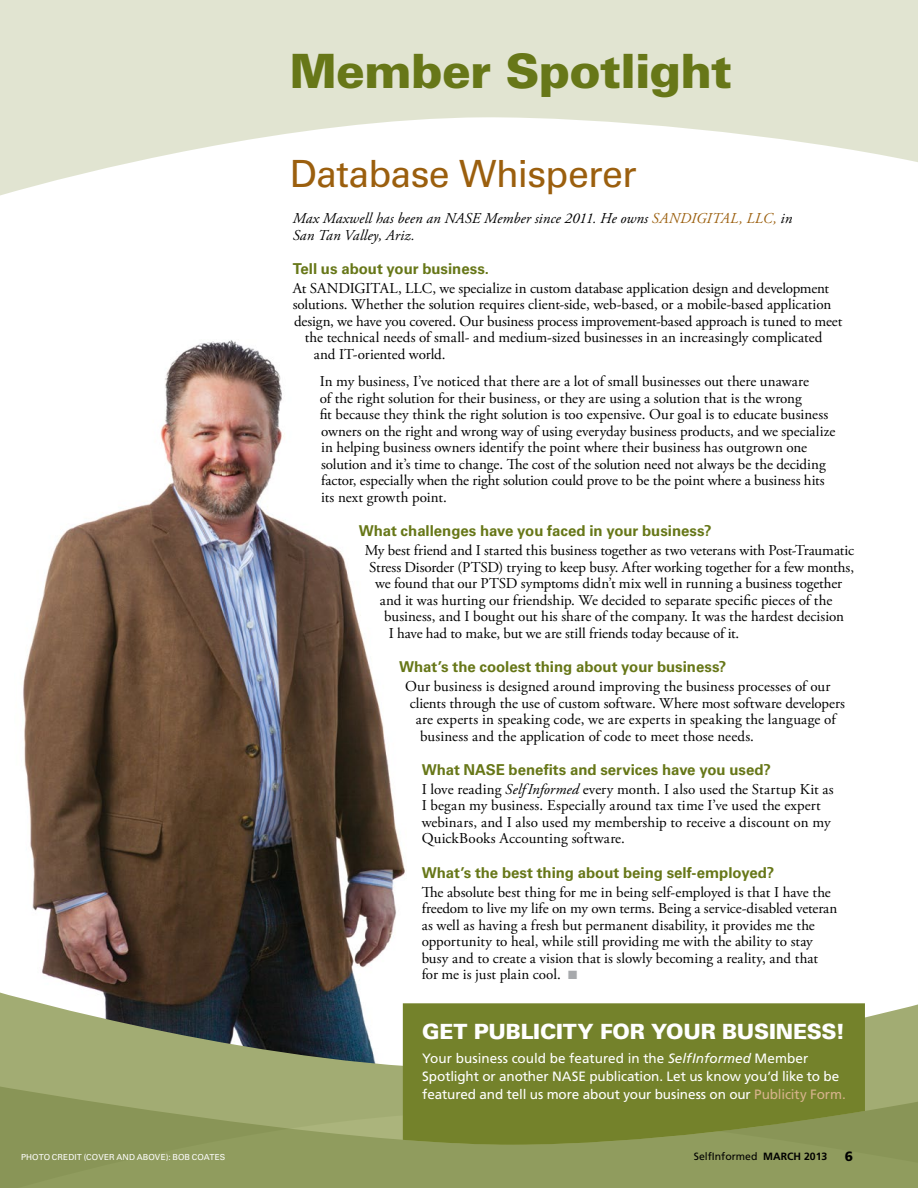
<style>
.page{position:relative;width:918px;height:1188px;background:#fff}
.page>*{position:absolute;margin:0;border:0;box-sizing:border-box;transform-origin:0 0}
.t1{font:900 47.25px "Univers LT Std";letter-spacing:-.015em;color:#677718}
.t2{font:37.5px "Univers LT Std";letter-spacing:-.02em;color:#9b5f0e}
.t3{font:900 21px "Univers LT Std";letter-spacing:-.01em;color:#fff}
.t4{font:15px/16.5px "Adobe Garamond Pro";color:#000}
.t5{font:700 15px "Univers LT Std";color:#677718}
.t6{font:italic 15px/16.5px "Adobe Garamond Pro";letter-spacing:.005em;color:#000}
.t7{font:13.5px/18px "Frutiger";letter-spacing:-.005em;color:#fff}
.t8{font:900 13.5px "Frutiger";color:#000}
.t9{font:10.5px "Frutiger";color:#000}
.t10{font:8.25px "Univers LT Std";letter-spacing:.02em;color:#fff}
.s1{color:#9b5f0e}
.s2{font-style:italic}
.s3{color:#a7a9ac}
.s4{color:#d6b38b}
.s5{font-weight:700}
</style>
<div class="page">
<img style="left:23px;top:340px;width:382px;height:653px">
<svg style="left:0;top:0;width:918px;height:196px;fill:#e1e4d1"></svg>
<svg style="left:0;top:993px;width:918px;height:195px;fill:#909c5e"></svg>
<svg style="left:403px;top:1003px;width:462px;height:142px;fill:#74822b"></svg>
<h1 class="t1" style="left:290px;top:42px;width:444px">MEMBER SPOTLIGHT</h1>
<h2 class="t2" style="left:290px;top:151px;width:348px">DATABASE WHISPERER</h2>
<p class="t6" style="left:293px;top:211px;width:501px">Max Maxwell has been an NASE Member since 2011. He owns <span class="s1">SANDIGITAL, LLC,</span> in<br>San Tan Valley, Ariz.</p>
<p class="t5" style="left:293px;top:260px;width:198px">Tell us about your business.</p>
<p class="t4" style="left:293px;top:281px;width:538px">At SANDIGITAL, LLC, we specialize in custom database application design and development</p>
<p class="t4" style="left:293px;top:297px;width:540px">solutions. Whether the solution requires client-side, web-based, or a mobile-based application</p>
<p class="t4" style="left:294px;top:314px;width:550px">design, we have you covered. Our business process improvement-based approach is tuned to meet</p>
<p class="t4" style="left:305px;top:330px;width:519px">the technical needs of small- and medium-sized businesses in an increasingly complicated</p>
<p class="t4" style="left:314px;top:347px;width:134px">and IT-oriented world.</p>
<p class="t4" style="left:320px;top:374px;width:517px">In my business, I’ve noticed that there are a lot of small businesses out there unaware<br>of the right solution for their business, or they are using a solution that is the wrong<br>fit because they think the right solution is too expensive. Our goal is to educate business owners on the right and wrong way of using everyday business products, and we specialize in helping business owners identify the point where their business has outgrown one solution and it’s time to change. The cost of the solution need not always be the deciding factor, especially when the right solution could prove to be the point where a business hits its next growth point.</p>
<p class="t5" style="left:359px;top:522px;width:354px">What challenges have you faced in your business?</p>
<p class="t4" style="left:365px;top:543px;width:491px">My best friend and I started this business together as two veterans with Post-Traumatic</p>
<p class="t4" style="left:369px;top:559px;width:486px">Stress Disorder (PTSD) trying to keep busy. After working together for a few months,</p>
<p class="t4" style="left:375px;top:576px;width:468px">we found that our PTSD symptoms didn’t mix well in running a business together</p>
<p class="t4" style="left:380px;top:592px;width:454px">and it was hurting our friendship. We decided to separate specific pieces of the</p>
<p class="t4" style="left:384px;top:609px;width:461px">business, and I bought out his share of the company. It was the hardest decision</p>
<p class="t4" style="left:389px;top:625px;width:352px">I have had to make, but we are still friends today because of it.</p>
<p class="t5" style="left:399px;top:658px;width:329px">What’s the coolest thing about your business?</p>
<p class="t4" style="left:405px;top:679px;width:427px">Our business is designed around improving the business processes of our</p>
<p class="t4" style="left:410px;top:695px;width:437px">clients through the use of custom software. Where most software developers</p>
<p class="t4" style="left:416px;top:712px;width:422px">are experts in speaking code, we are experts in speaking the language of</p>
<p class="t4" style="left:420px;top:728px;width:335px">business and the application of code to meet those needs.</p>
<p class="t5" style="left:422px;top:761px;width:351px">What NASE benefits and services have you used?</p>
<p class="t4" style="left:422px;top:782px;width:414px">I love reading <span class="s2">Self Informed</span> every month. I also used the Startup Kit as I began my business. Especially around tax time I’ve used the expert webinars, and I also used my membership to receive a discount on my QuickBooks Accounting software.</p>
<p class="t5" style="left:422px;top:864px;width:354px">What’s the best thing about being self-employed?</p>
<p class="t4" style="left:422px;top:884px;width:417px">The absolute best thing for me in being self-employed is that I have the freedom to live my life on my own terms. Being a service-disabled veteran as well as having a fresh but permanent disability, it provides me the opportunity to heal, while still providing me with the ability to stay busy and to create a vision that is slowly becoming a reality, and that for me is just plain cool. <span class="s3">■</span></p>
<h3 class="t3" style="left:422px;top:1019px;width:424px">GET PUBLICITY FOR YOUR BUSINESS!</h3>
<p class="t7" style="left:422px;top:1049px;width:425px">Your business could be featured in the <span class="s2">SelfInformed</span> Member<br>Spotlight or another NASE publication. Let us know you’d like to be featured and tell us more about your business on our <span class="s4">Publicity Form.</span></p>
<p class="t10" style="left:21px;top:1152px;width:204px">PHOTO CREDIT (COVER AND ABOVE): BO B COATES</p>
<p class="t9" style="left:694px;top:1150px;width:135px">SelfInformed <span class="s5">MARCH 2013</span></p>
<p class="t8" style="left:845px;top:1148px;width:10px">6</p>
</div>
